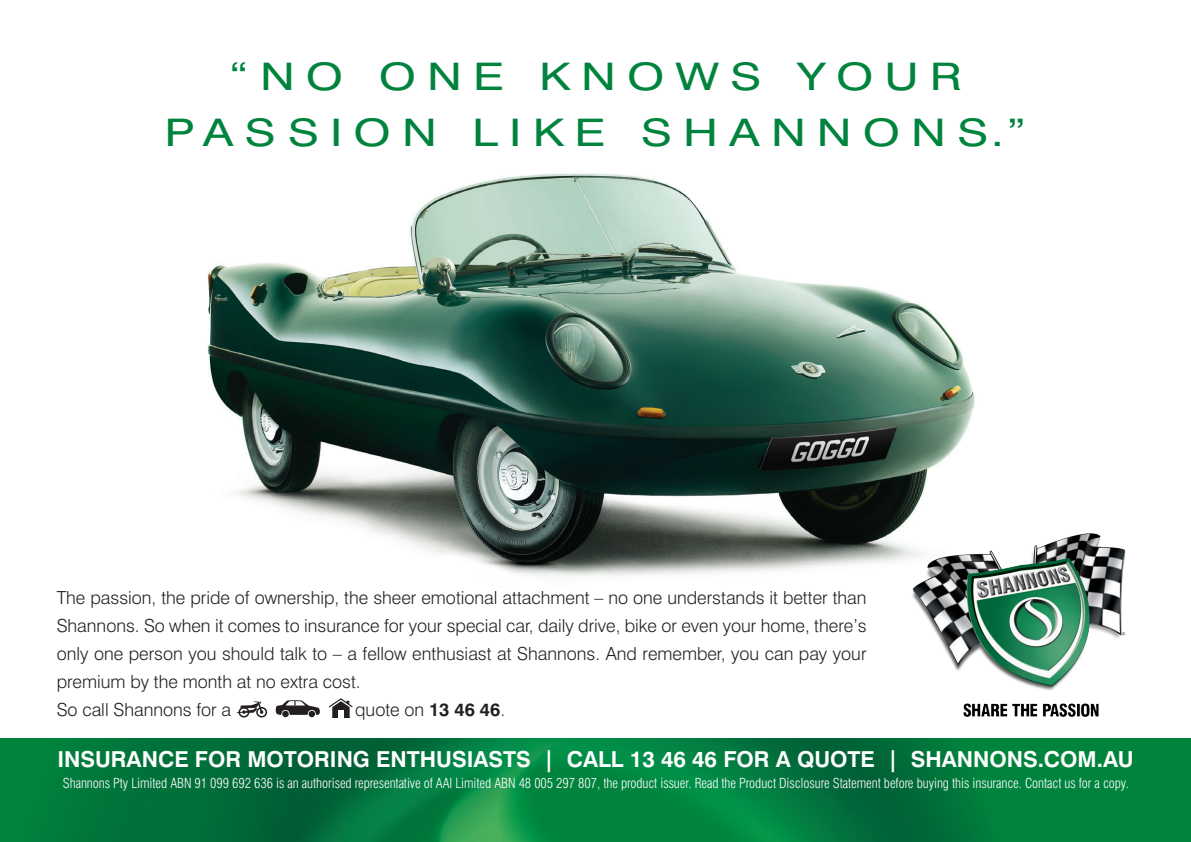
<style>
.page{position:relative;width:1191px;height:842px;background:#fff}
.page>*{position:absolute;margin:0;border:0;box-sizing:border-box;transform-origin:0 0}
.t1{font:38px/56px "Swiss 721 BT";letter-spacing:.23em;color:#00843d;text-align:center;scale:1.27 1}
.t2{font:700 22px "Swiss 721 BT";color:#fff}
.t3{font:300 18px/28px "Swiss 721 BT";color:#231f20}
.t4{font:300 condensed 13.6px "Swiss 721 BT";letter-spacing:-.005em;color:#fff}
.s1{font-weight:700}
</style>
<div class="page">
<img style="left:207px;top:173px;width:768px;height:403px">
<img style="left:0;top:738px;width:1191px;height:104px">
<img style="left:904px;top:527px;width:222px;height:190px">
<svg style="left:276px;top:700px;width:44px;height:17px"></svg>
<svg style="left:329px;top:698px;width:24px;height:20px"></svg>
<div style="left:338px;top:710px;width:6px;height:8px;background:#fff"></div>
<svg style="left:237px;top:701px;width:31px;height:17px"></svg>
<h1 class="t1" style="left:165px;top:48px;width:680px">“NO ONE KNOWS YOUR<br>PASSION LIKE SHANNONS.”</h1>
<p class="t3" style="left:57px;top:584px;width:811px">The passion, the pride of ownership, the sheer emotional attachment – no one understands it better than Shannons. So when it comes to insurance for your special car, daily drive, bike or even your home, there’s only one person you should talk to – a fellow enthusiast at Shannons. And remember, you can pay your premium by the month at no extra cost.<br>So call Shannons for a</p>
<p class="t3" style="left:355px;top:696px;width:151px">quote on <span class="s1">13 46 46</span>.</p>
<p class="t2" style="left:58px;top:746px;width:1077px">INSURANCE FOR MOTORING ENTHUSIASTS | CALL 13 46 46 FOR A QUOTE | SHANNONS.COM.AU</p>
<p class="t4" style="left:63px;top:775px;width:1067px">Shannons Pty Limited ABN 91 099 692 636 is an authorised representative of AAI Limited ABN 48 005 297 807, the product issuer. Read the Product Disclosure Statement before buying this insurance. Contact us for a copy.</p>
</div>
